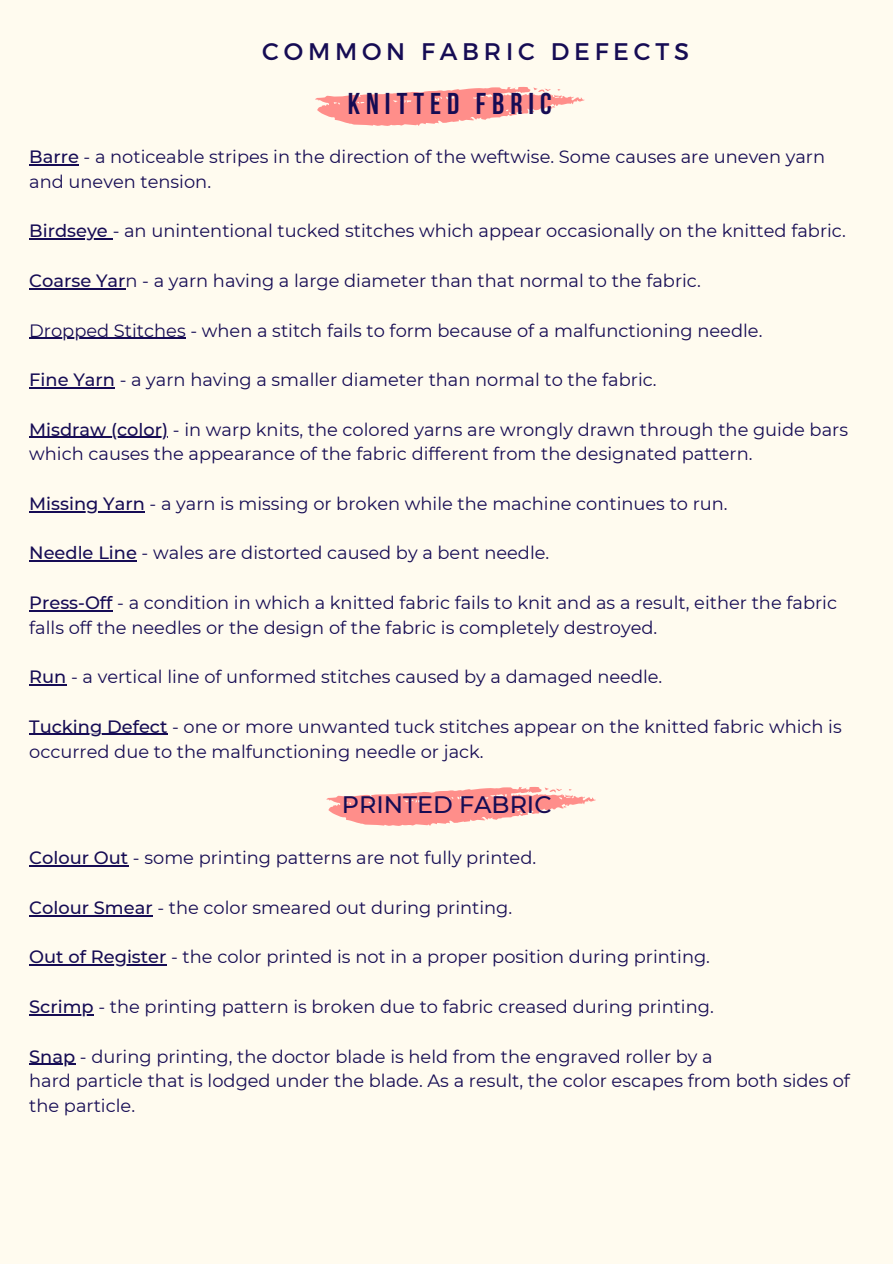
<style>
.page{position:relative;width:893px;height:1264px;background:#fff}
.page>*{position:absolute;margin:0;border:0;box-sizing:border-box;transform-origin:0 0}
.t1{font:700 30px "Bebas Neue";letter-spacing:.2em;color:#160c54}
.t2{font:24px "Montserrat";letter-spacing:.2em;color:#160c54}
.t3{font:500 23.85px "Montserrat";color:#160c54}
.t4{font:17.85px/24.8px "Montserrat";color:#160c54}
.s1{font-weight:500}
</style>
<div class="page">
<div style="left:0;top:0;width:892px;height:1263px;background:#fffbef"></div>
<svg style="left:326px;top:787px;width:269px;height:39px"></svg>
<hr style="left:29px;top:164px;width:50px;height:1px;background:#160c54">
<hr style="left:29px;top:239px;width:84px;height:1px;background:#160c54">
<hr style="left:29px;top:288px;width:96px;height:1px;background:#160c54">
<hr style="left:29px;top:338px;width:157px;height:1px;background:#160c54">
<hr style="left:29px;top:387px;width:86px;height:1px;background:#160c54">
<hr style="left:29px;top:437px;width:139px;height:1px;background:#160c54">
<hr style="left:29px;top:511px;width:116px;height:1px;background:#160c54">
<hr style="left:29px;top:560px;width:108px;height:1px;background:#160c54">
<hr style="left:29px;top:610px;width:83px;height:1px;background:#160c54">
<hr style="left:29px;top:684px;width:37px;height:1px;background:#160c54">
<hr style="left:29px;top:734px;width:138px;height:1px;background:#160c54">
<hr style="left:29px;top:865px;width:99px;height:1px;background:#160c54">
<hr style="left:29px;top:915px;width:124px;height:1px;background:#160c54">
<hr style="left:29px;top:964px;width:137px;height:1px;background:#160c54">
<hr style="left:29px;top:1014px;width:65px;height:1px;background:#160c54">
<hr style="left:29px;top:1063px;width:46px;height:1px;background:#160c54">
<svg style="left:315px;top:87px;width:269px;height:39px"></svg>
<p class="t2" style="left:262px;top:36px;width:428px">COMMON FABRIC DEFECTS</p>
<p class="t1" style="left:348px;top:92px;width:206px">KNITTED FBRIC</p>
<p class="t4" style="left:29px;top:144px;width:797px"><span class="s1">Barre</span> - a noticeable stripes in the direction of the weftwise. Some causes are uneven yarn and uneven tension.</p>
<p class="t4" style="left:29px;top:219px;width:818px"><span class="s1">Birdseye</span> - an unintentional tucked stitches which appear occasionally on the knitted fabric.</p>
<p class="t4" style="left:29px;top:268px;width:673px"><span class="s1">Coarse Yar</span>n - a yarn having a large diameter than that normal to the fabric.</p>
<p class="t4" style="left:29px;top:318px;width:734px">Dropped Stitches - when a stitch fails to form because of a malfunctioning needle.</p>
<p class="t4" style="left:29px;top:367px;width:629px"><span class="s1">Fine Yarn</span> - a yarn having a smaller diameter than normal to the fabric.</p>
<p class="t4" style="left:29px;top:417px;width:820px"><span class="s1">Misdraw (color)</span> - in warp knits, the colored yarns are wrongly drawn through the guide bars which causes the appearance of the fabric different from the designated pattern.</p>
<p class="t4" style="left:29px;top:491px;width:700px"><span class="s1">Missing Yarn</span> - a yarn is missing or broken while the machine continues to run.</p>
<p class="t4" style="left:29px;top:540px;width:521px"><span class="s1">Needle Line</span> - wales are distorted caused by a bent needle.</p>
<p class="t4" style="left:29px;top:590px;width:809px"><span class="s1">Press-Off</span> - a condition in which a knitted fabric fails to knit and as a result, either the fabric falls off the needles or the design of the fabric is completely destroyed.</p>
<p class="t4" style="left:29px;top:664px;width:634px"><span class="s1">Run</span> - a vertical line of unformed stitches caused by a damaged needle.</p>
<p class="t4" style="left:29px;top:714px;width:814px"><span class="s1">Tucking Defect</span> - one or more unwanted tuck stitches appear on the knitted fabric which is occurred due to the malfunctioning needle or jack.</p>
<p class="t3" style="left:342px;top:789px;width:211px">PRINTED FABRIC</p>
<p class="t4" style="left:29px;top:845px;width:508px"><span class="s1">Colour Out</span> - some printing patterns are not fully printed.</p>
<p class="t4" style="left:29px;top:895px;width:484px"><span class="s1">Colour Smear</span> - the color smeared out during printing.</p>
<p class="t4" style="left:29px;top:944px;width:682px"><span class="s1">Out of Register</span> - the color printed is not in a proper position during printing.</p>
<p class="t4" style="left:29px;top:994px;width:686px"><span class="s1">Scrimp</span> - the printing pattern is broken due to fabric creased during printing.</p>
<p class="t4" style="left:29px;top:1043px;width:685px"><span class="s1">Snap</span> - during printing, the doctor blade is held from the engraved roller by a</p>
<p class="t4" style="left:29px;top:1068px;width:822px">hard particle that is lodged under the blade. As a result, the color escapes from both sides of the particle.</p>
</div>
